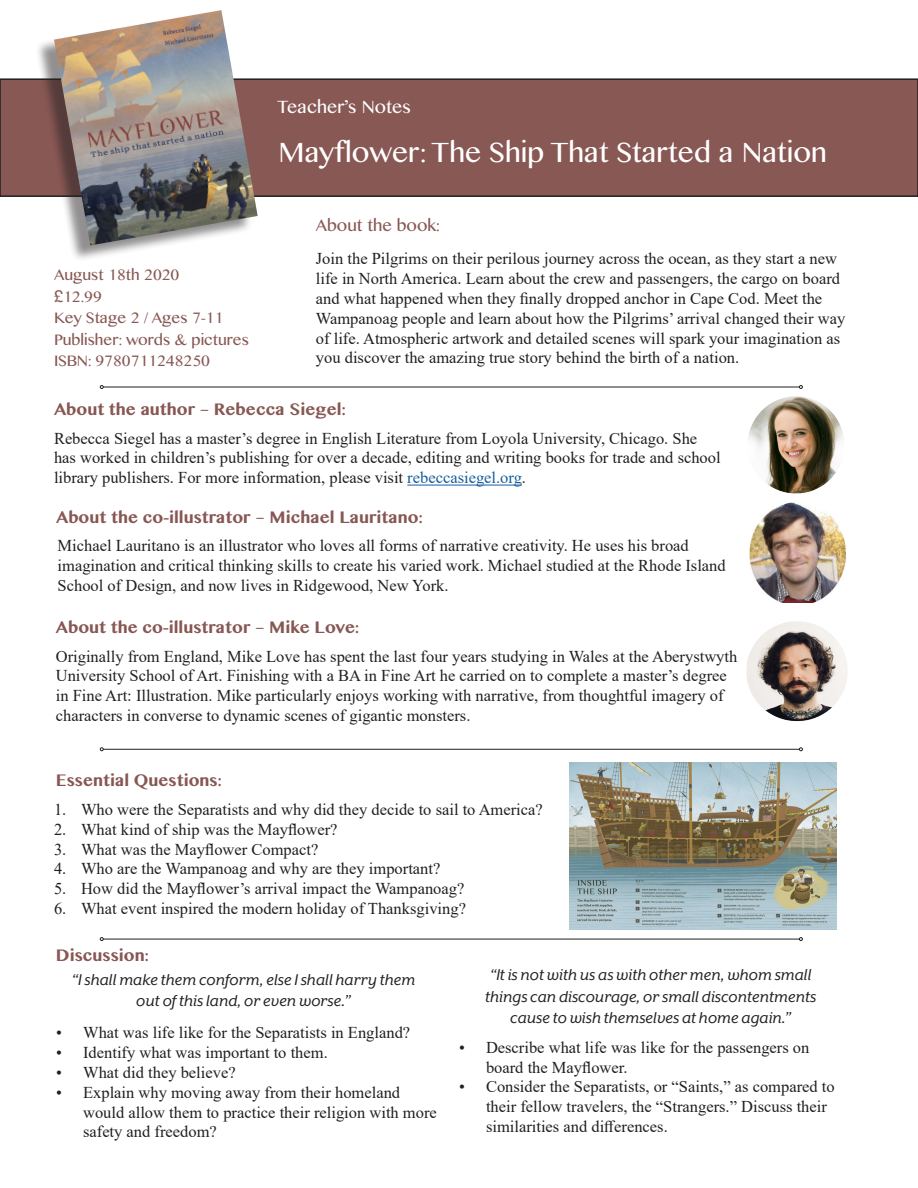
<style>
.page{position:relative;width:918px;height:1188px;background:#fff}
.page>*{position:absolute;margin:0;border:0;box-sizing:border-box;transform-origin:0 0}
.t1{font:33px "Khmer MN";color:#fff}
.t2{font:21px "Khmer MN";color:#fff}
.t3{font:700 19.5px "Khmer MN";color:#875753}
.t4{font:19.5px "Khmer MN";color:#875753}
.t5{font:italic 18px/21.6px "Mr Eaves XL San OT";color:#231f20;text-align:center}
.t6{font:18px "Khmer MN";color:#875753}
.t7{font:16.5px/19.8px "Times New Roman";color:#231f20}
.s1{color:#175d9e}
.s2{font-family:"Helvetica";font-size:16.5px}
</style>
<div class="page">
<div style="left:0;top:79px;width:918px;height:117px;background:#885854"></div>
<div style="left:0;top:78px;width:918px;height:119px;border:2px solid #231f20"></div>
<div style="left:34px;top:11px;width:219px;height:251px;background:#231f20;opacity:.5"></div>
<img style="left:54px;top:10px;width:204px;height:235px">
<hr style="left:103px;top:387px;width:696px;height:1px;background:#231f20">
<svg style="left:100px;top:385px;width:4px;height:4px"></svg>
<svg style="left:799px;top:385px;width:4px;height:4px"></svg>
<hr style="left:407px;top:485px;width:115px;height:1px;background:#175d9e">
<img style="left:748px;top:396px;width:95px;height:98px">
<img style="left:750px;top:502px;width:96px;height:100px">
<img style="left:746px;top:621px;width:102px;height:100px">
<hr style="left:103px;top:749px;width:696px;height:1px;background:#231f20">
<svg style="left:100px;top:747px;width:4px;height:4px"></svg>
<svg style="left:799px;top:747px;width:4px;height:4px"></svg>
<hr style="left:103px;top:939px;width:696px;height:1px;background:#231f20">
<svg style="left:100px;top:937px;width:4px;height:4px"></svg>
<svg style="left:799px;top:937px;width:4px;height:4px"></svg>
<img style="left:570px;top:762px;width:266px;height:167px">
<p class="t2" style="left:277px;top:93px;width:135px">Teacher’s Notes</p>
<p class="t1" style="left:279px;top:132px;width:550px">Mayflower: The Ship That Started a Nation</p>
<p class="t4" style="left:316px;top:212px;width:125px">About the book:</p>
<p class="t7" style="left:316px;top:248px;width:531px">Join the Pilgrims on their perilous journey across the ocean, as they start a new life in North America. Learn about the crew and passengers, the cargo on board and what happened when they finally dropped anchor in Cape Cod. Meet the Wampanoag people and learn about how the Pilgrims’ arrival changed their way of life. Atmospheric artwork and detailed scenes will spark your imagination as you discover the amazing true story behind the birth of a nation.</p>
<p class="t3" style="left:54px;top:397px;width:293px">About the author – Rebecca Siegel:</p>
<p class="t7" style="left:54px;top:428px;width:668px">Rebecca Siegel has a master’s degree in English Literature from Loyola University, Chicago. She has worked in children’s publishing for over a decade, editing and writing books for trade and school library publishers. For more information, please visit <span class="s1">rebeccasiegel.org</span>.</p>
<p class="t3" style="left:56px;top:505px;width:368px">About the co-illustrator – Michael Lauritano:</p>
<p class="t7" style="left:58px;top:536px;width:670px">Michael Lauritano is an illustrator who loves all forms of narrative creativity. He uses his broad imagination and critical thinking skills to create his varied work. Michael studied at the Rhode Island<br>School of Design, and now lives in Ridgewood, New York.</p>
<p class="t3" style="left:56px;top:615px;width:305px">About the co-illustrator – Mike Love:</p>
<p class="t7" style="left:56px;top:646px;width:683px">Originally from England, Mike Love has spent the last four years studying in Wales at the Aberystwyth University School of Art. Finishing with a BA in Fine Art he carried on to complete a master’s degree in Fine Art: Illustration. Mike particularly enjoys working with narrative, from thoughtful imagery of characters in converse to dynamic scenes of gigantic monsters.</p>
<p class="t6" style="left:54px;top:263px;width:127px">August 18th 2020</p>
<p class="t6" style="left:54px;top:285px;width:49px"><span class="s2">£</span>12.99</p>
<p class="t6" style="left:54px;top:306px;width:171px">Key Stage 2 / Ages 7-11</p>
<p class="t6" style="left:54px;top:328px;width:196px">Publisher: words &amp; pictures</p>
<p class="t6" style="left:54px;top:350px;width:158px">ISBN: 9780711248250</p>
<p class="t3" style="left:56px;top:768px;width:167px">Essential Questions:</p>
<p class="t7" style="left:54px;top:799px;width:490px">1. Who were the Separatists and why did they decide to sail to America?</p>
<p class="t7" style="left:54px;top:819px;width:285px">2. What kind of ship was the Mayflower?</p>
<p class="t7" style="left:54px;top:839px;width:266px">3. What was the Mayflower Compact?</p>
<p class="t7" style="left:54px;top:858px;width:388px">4. Who are the Wampanoag and why are they important?</p>
<p class="t7" style="left:54px;top:878px;width:412px">5. How did the Mayflower’s arrival impact the Wampanoag?</p>
<p class="t7" style="left:54px;top:898px;width:414px">6. What event inspired the modern holiday of Thanksgiving?</p>
<p class="t3" style="left:56px;top:943px;width:94px">Discussion:</p>
<p class="t5" style="left:72px;top:968px;width:345px">“I shall make them conform, else I shall harry them out of this land, or even worse.”</p>
<p class="t7" style="left:56px;top:1022px;width:356px">• What was life like for the Separatists in England?</p>
<p class="t7" style="left:56px;top:1042px;width:273px">• Identify what was important to them.</p>
<p class="t7" style="left:56px;top:1062px;width:181px">• What did they believe?</p>
<p class="t7" style="left:83px;top:1082px;width:355px;text-indent:-27px">• Explain why moving away from their homeland would allow them to practice their religion with more safety and freedom?</p>
<p class="t5" style="left:490px;top:964px;width:323px">“It is not with us as with other men, whom small</p>
<p class="t5" style="left:485px;top:986px;width:333px">things can discourage, or small discontentments</p>
<p class="t5" style="left:510px;top:1007px;width:282px">cause to wish themselves at home again.”</p>
<p class="t7" style="left:486px;top:1037px;width:325px;text-indent:-27px">• Describe what life was like for the passengers on board the Mayflower.</p>
<p class="t7" style="left:486px;top:1076px;width:350px;text-indent:-27px">• Consider the Separatists, or “Saints,” as compared to their fellow travelers, the “Strangers.” Discuss their similarities and differences.</p>
</div>
